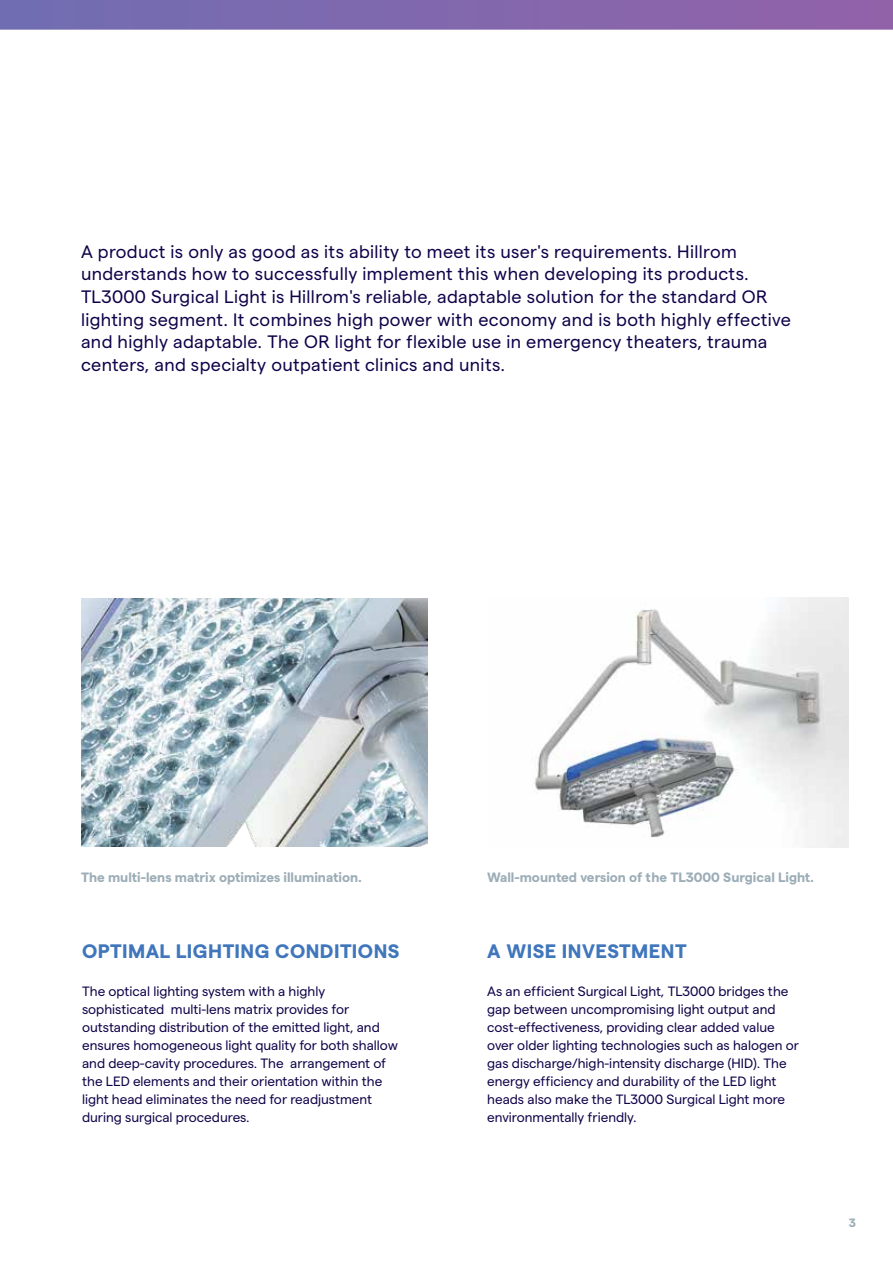
<style>
.page{position:relative;width:893px;height:1263px;background:#fff}
.page>*{position:absolute;margin:0;border:0;box-sizing:border-box;transform-origin:0 0}
.t1{font:700 19.5px "Matter";letter-spacing:.025em;color:#4076bb}
.t2{font:18px/22.5px "Matter";letter-spacing:.02em;color:#100249}
.t3{font:13.5px/18px "Matter";color:#100249}
.t4{font:700 13.5px "Matter";color:#9cadb7}
.t5{font:700 12px "Matter";color:#9cadb7}
</style>
<div class="page">
<img style="left:535px;top:597px;width:314px;height:251px">
<img style="left:82px;top:598px;width:345px;height:249px">
<svg style="left:0;top:0;width:893px;height:30px;background:#8369ae"></svg>
<p class="t2" style="left:81px;top:239px;width:711px">A product is only as good as its ability to meet its user's requirements. Hillrom understands how to successfully implement this when developing its products.<br>TL3000 Surgical Light is Hillrom's reliable, adaptable solution for the standard OR lighting segment. It combines high power with economy and is both highly effective and highly adaptable. The OR light for flexible use in emergency theaters, trauma centers, and specialty outpatient clinics and units.</p>
<p class="t4" style="left:81px;top:867px;width:283px">The multi-lens matrix optimizes illumination.</p>
<p class="t4" style="left:487px;top:867px;width:328px">Wall-mounted version of the TL3000 Surgical Light.</p>
<h1 class="t1" style="left:82px;top:936px;width:319px">OPTIMAL LIGHTING CONDITIONS</h1>
<p class="t3" style="left:82px;top:981px;width:317px">The optical lighting system with a highly sophisticated multi-lens matrix provides for outstanding distribution of the emitted light, and ensures homogeneous light quality for both shallow and deep-cavity procedures. The arrangement of the LED elements and their orientation within the light head eliminates the need for readjustment during surgical procedures.</p>
<h1 class="t1" style="left:487px;top:936px;width:201px">A WISE INVESTMENT</h1>
<p class="t3" style="left:487px;top:981px;width:313px">As an efficient Surgical Light, TL3000 bridges the gap between uncompromising light output and cost-effectiveness, providing clear added value over older lighting technologies such as halogen or gas discharge/high-intensity discharge (HID). The energy efficiency and durability of the LED light heads also make the TL3000 Surgical Light more environmentally friendly.</p>
<p class="t5" style="left:849px;top:1214px;width:9px">3</p>
</div>
